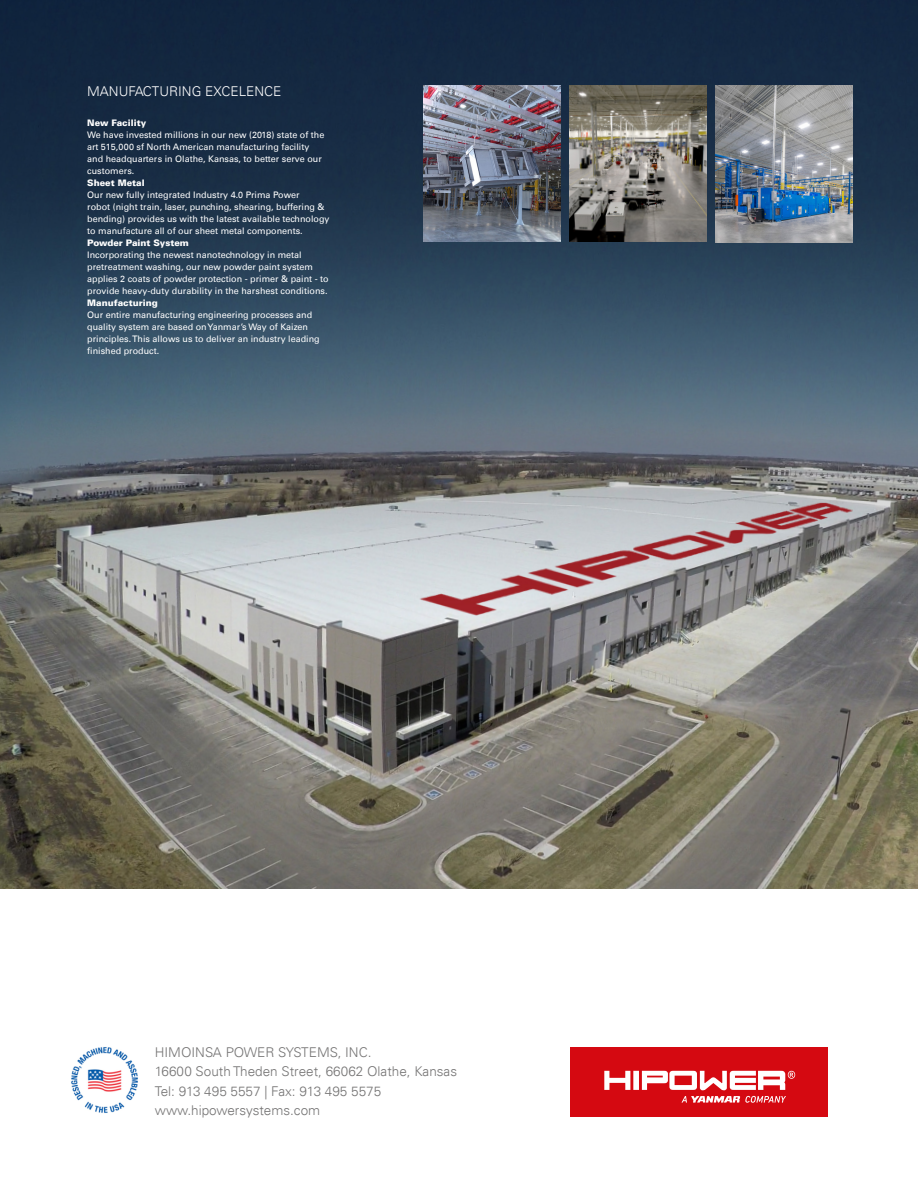
<style>
.page{position:relative;width:918px;height:1188px;background:#fff}
.page>*{position:absolute;margin:0;border:0;box-sizing:border-box;transform-origin:0 0}
.t1{font:300 13.5px/19.5px "Univers LT";color:#757474}
.t2{font:300 13.5px "Univers LT";color:#fff}
.t3{font:9px/12px "Univers LT";color:#fff}
.t4{font:900 9px "Univers LT";color:#fff}
</style>
<div class="page">
<img style="left:0;top:0;width:918px;height:889px">
<img style="left:569px;top:85px;width:137px;height:157px">
<img style="left:715px;top:85px;width:137px;height:157px">
<img style="left:423px;top:85px;width:137px;height:157px">
<img style="left:71px;top:1047px;width:67px;height:66px">
<div style="left:570px;top:1047px;width:258px;height:69px;background:#d50911"></div>
<svg style="left:604px;top:1071px;width:191px;height:19px"></svg>
<svg style="left:682px;top:1096px;width:104px;height:7px"></svg>
<h1 class="t2" style="left:87px;top:83px;width:196px">MANUFACTURING EXCELENCE</h1>
<p class="t4" style="left:87px;top:117px;width:61px">New Facility</p>
<p class="t3" style="left:87px;top:129px;width:239px">We have invested millions in our new (2018) state of the art 515,000 sf North American manufacturing facility and headquarters in Olathe, Kansas, to better serve our customers.</p>
<p class="t4" style="left:87px;top:177px;width:59px">Sheet Metal</p>
<p class="t3" style="left:87px;top:189px;width:244px">Our new fully integrated Industry 4.0 Prima Power<br>robot (night train, laser, punching, shearing, buffering &amp; bending) provides us with the latest available technology to manufacture all of our sheet metal components.</p>
<p class="t4" style="left:87px;top:237px;width:103px">Powder Paint System</p>
<p class="t3" style="left:87px;top:249px;width:243px">Incorporating the newest nanotechnology in metal pretreatment washing, our new powder paint system applies 2 coats of powder protection - primer &amp; paint - to provide heavy-duty durability in the harshest conditions.</p>
<p class="t4" style="left:87px;top:297px;width:72px">Manufacturing</p>
<p class="t3" style="left:87px;top:309px;width:234px">Our entire manufacturing engineering processes and quality system are based on Yanmar’s Way of Kaizen principles. This allows us to deliver an industry leading finished product.</p>
<h1 class="t1" style="left:155px;top:1042px;width:304px">HIMOINSA POWER SYSTEMS, INC.<br>16600 South Theden Street, 66062 Olathe, Kansas Tel: 913 495 5557 | Fax: 913 495 5575 www.hipowersystems.com</h1>
</div>
